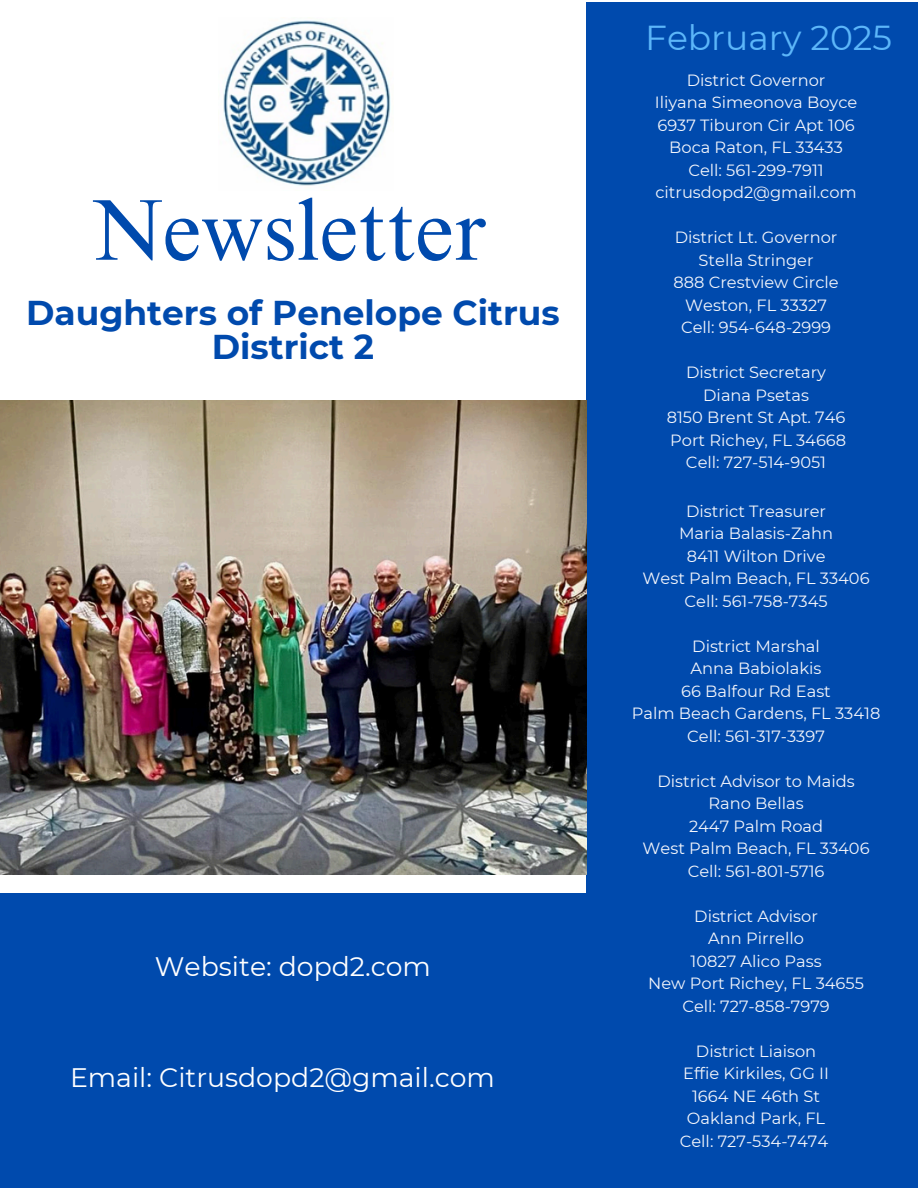
<style>
.page{position:relative;width:918px;height:1188px;background:#fff}
.page>*{position:absolute;margin:0;border:0;box-sizing:border-box;transform-origin:0 0}
.t1{font:86.55px "Times NRMT Pro";color:#004aad}
.t2{font:34.5px "Montserrat";color:#5cb6f9}
.t3{font:700 34.35px/33.8px "Montserrat";color:#004aad;text-align:center}
.t4{font:26.7px "Montserrat";color:#fff}
.t5{font:16.2px "Montserrat";color:#f4f6fc}
</style>
<div class="page">
<div style="left:586px;top:2px;width:332px;height:1186px;background:#004aad"></div>
<div style="left:0;top:894px;width:585px;height:294px;background:#004aad"></div>
<img style="left:0;top:401px;width:586px;height:473px">
<img style="left:223px;top:17px;width:168px;height:169px">
<p class="t1" style="left:92px;top:198px;width:397px">Newsletter</p>
<p class="t3" style="left:26px;top:296px;width:535px">Daughters of Penelope Citrus<br>District 2</p>
<p class="t4" style="left:155px;top:950px;width:278px">Website: dopd2.com</p>
<p class="t4" style="left:70px;top:1061px;width:426px">Email: Citrusdopd2@gmail.com</p>
<p class="t2" style="left:645px;top:17px;width:249px">February 2025</p>
<p class="t5" style="left:687px;top:70px;width:140px">District Governor</p>
<h1 class="t5" style="left:655px;top:93px;width:204px">Iliyana Simeonova Boyce</h1>
<h2 class="t5" style="left:658px;top:115px;width:199px">6937 Tiburon Cir Apt 106</h2>
<p class="t5" style="left:669px;top:138px;width:175px">Boca Raton, FL 33433</p>
<h4 class="t5" style="left:688px;top:160px;width:137px">Cell: 561-299-7911</h4>
<h4 class="t5" style="left:655px;top:183px;width:203px">citrusdopd2@gmail.com</h4>
<p class="t5" style="left:675px;top:228px;width:164px">District Lt. Governor</p>
<p class="t5" style="left:699px;top:250px;width:116px">Stella Stringer</p>
<p class="t5" style="left:673px;top:273px;width:167px">888 Crestview Circle</p>
<p class="t5" style="left:685px;top:295px;width:143px">Weston, FL 33327</p>
<p class="t5" style="left:681px;top:318px;width:152px">Cell: 954-648-2999</p>
<p class="t5" style="left:686px;top:363px;width:141px">District Secretary</p>
<p class="t5" style="left:703px;top:385px;width:107px">Diana Psetas</p>
<p class="t5" style="left:667px;top:408px;width:180px">8150 Brent St Apt. 746</p>
<p class="t5" style="left:670px;top:430px;width:177px">Port Richey, FL 34668</p>
<p class="t5" style="left:686px;top:453px;width:142px">Cell: 727-514-9051</p>
<p class="t5" style="left:686px;top:501px;width:142px">District Treasurer</p>
<p class="t5" style="left:679px;top:523px;width:156px">Maria Balasis-Zahn</p>
<p class="t5" style="left:687px;top:546px;width:140px">8411 Wilton Drive</p>
<p class="t5" style="left:643px;top:568px;width:229px">West Palm Beach, FL 33406</p>
<p class="t5" style="left:685px;top:591px;width:145px">Cell: 561-758-7345</p>
<p class="t5" style="left:692px;top:636px;width:129px">District Marshal</p>
<p class="t5" style="left:691px;top:658px;width:132px">Anna Babiolakis</p>
<p class="t5" style="left:681px;top:681px;width:151px">66 Balfour Rd East</p>
<p class="t5" style="left:632px;top:703px;width:250px">Palm Beach Gardens, FL 33418</p>
<p class="t5" style="left:687px;top:726px;width:139px">Cell: 561-317-3397</p>
<p class="t5" style="left:657px;top:771px;width:199px">District Advisor to Maids</p>
<p class="t5" style="left:709px;top:793px;width:97px">Rano Bellas</p>
<p class="t5" style="left:689px;top:816px;width:136px">2447 Palm Road</p>
<p class="t5" style="left:643px;top:838px;width:229px">West Palm Beach, FL 33406</p>
<p class="t5" style="left:688px;top:861px;width:138px">Cell: 561-801-5716</p>
<p class="t5" style="left:694px;top:906px;width:125px">District Advisor</p>
<p class="t5" style="left:708px;top:928px;width:97px">Ann Pirrello</p>
<p class="t5" style="left:691px;top:951px;width:133px">10827 Alico Pass</p>
<p class="t5" style="left:648px;top:973px;width:217px">New Port Richey, FL 34655</p>
<p class="t5" style="left:682px;top:996px;width:149px">Cell: 727-858-7979</p>
<p class="t5" style="left:696px;top:1041px;width:122px">District Liaison</p>
<p class="t5" style="left:683px;top:1063px;width:147px">Effie Kirkiles, GG II</p>
<p class="t5" style="left:692px;top:1086px;width:130px">1664 NE 46th St</p>
<p class="t5" style="left:687px;top:1108px;width:140px">Oakland Park, FL</p>
<p class="t5" style="left:680px;top:1131px;width:150px">Cell: 727-534-7474</p>
</div>
